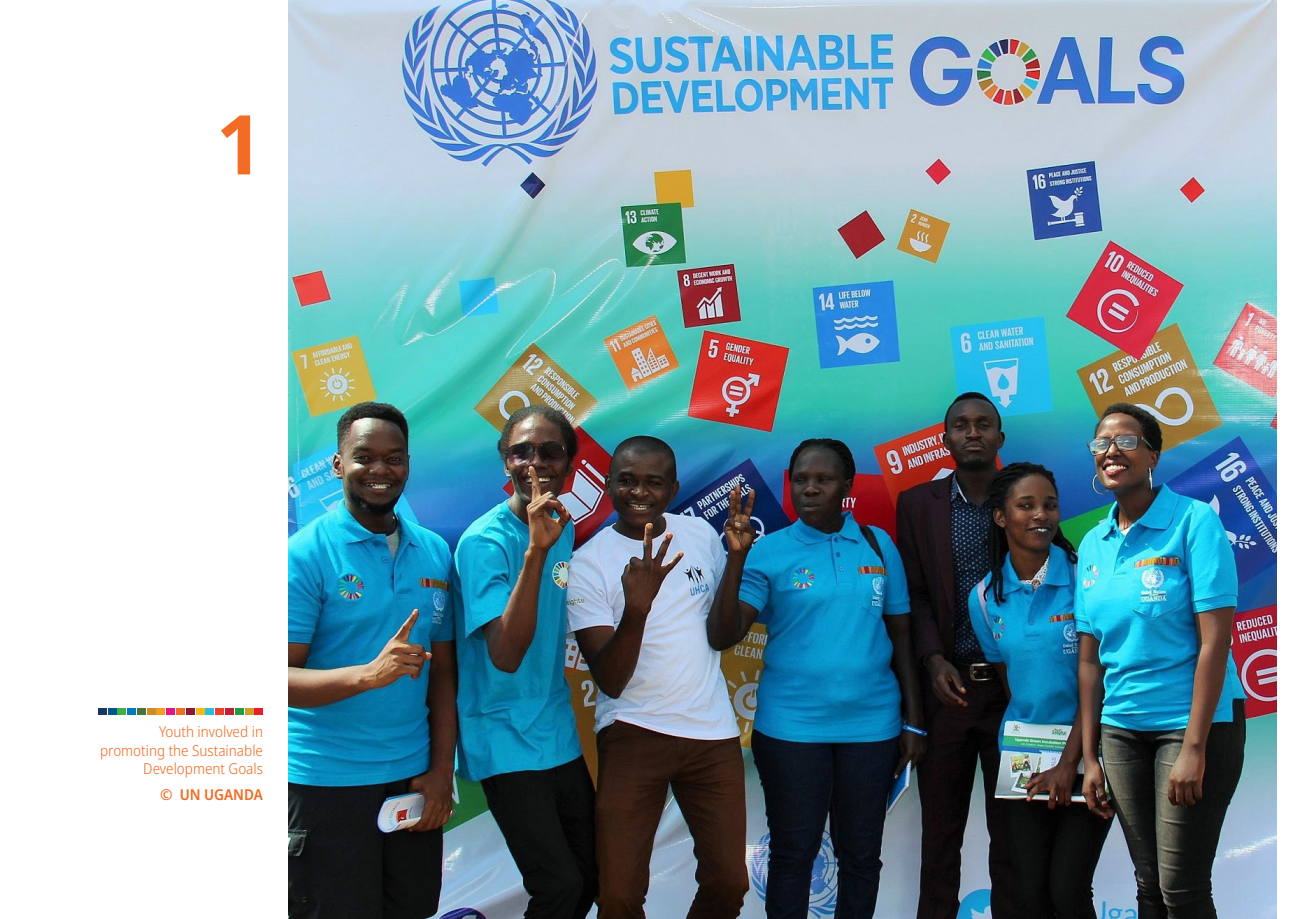
<style>
.page{position:relative;width:1289px;height:919px;background:#fff}
.page>*{position:absolute;margin:0;border:0;box-sizing:border-box;transform-origin:0 0}
.UN_BODY{font:700 82.5px "Noto Sans";color:#f36c24}
.t1{font:300 semi-condensed 15px/18px "Noto Sans";color:#f26c24;text-align:right}
.t2{font:600 semi-condensed 15px "Noto Sans";color:#f26c24}
</style>
<div class="page">
<img style="left:288px;top:0;width:988px;height:918px">
<div style="left:254px;top:708px;width:9px;height:7px;background:#eb1c2c"></div>
<div style="left:137px;top:708px;width:9px;height:7px;background:#46763b"></div>
<div style="left:127px;top:708px;width:9px;height:7px;background:#007cbb"></div>
<div style="left:117px;top:708px;width:9px;height:7px;background:#3eaf49"></div>
<div style="left:98px;top:708px;width:9px;height:7px;background:#183567"></div>
<div style="left:186px;top:708px;width:9px;height:7px;background:#8e1737"></div>
<div style="left:156px;top:708px;width:9px;height:7px;background:#f89c24"></div>
<div style="left:147px;top:708px;width:9px;height:7px;background:#cf8d29"></div>
<div style="left:245px;top:708px;width:8px;height:7px;background:#d19f28"></div>
<div style="left:235px;top:708px;width:9px;height:7px;background:#269b47"></div>
<div style="left:225px;top:708px;width:9px;height:7px;background:#c21f32"></div>
<div style="left:215px;top:708px;width:9px;height:7px;background:#ef3e2a"></div>
<div style="left:205px;top:708px;width:9px;height:7px;background:#22c0e1"></div>
<div style="left:196px;top:708px;width:8px;height:7px;background:#fcb615"></div>
<div style="left:166px;top:708px;width:9px;height:7px;background:#e11584"></div>
<div style="left:108px;top:708px;width:8px;height:7px;background:#01558a"></div>
<div style="left:176px;top:708px;width:9px;height:7px;background:#f36c24"></div>
<p class="UN_BODY" style="left:216px;top:86px;width:49px">1</p>
<p class="t1" style="left:100px;top:723px;width:164px">Youth involved in promoting the Sustainable<br>Development Goals</p>
<p class="t2" style="left:160px;top:784px;width:104px">© UN UGANDA</p>
</div>
